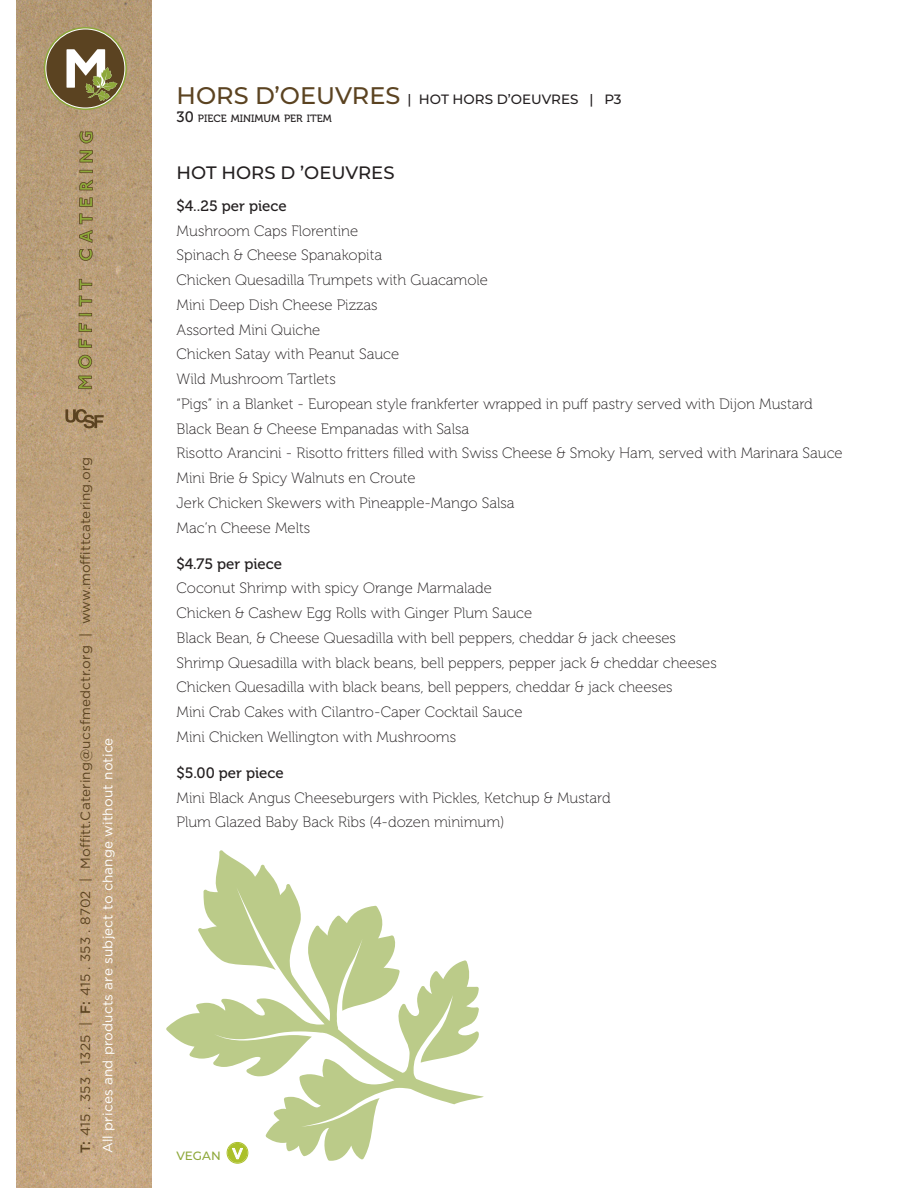
<style>
.page{position:relative;width:918px;height:1188px;background:#fff}
.page>*{position:absolute;margin:0;border:0;box-sizing:border-box;transform-origin:0 0}
.select_one_of_the_following{font:500 18px "Montserrat";color:#231f20}
.item_after_BL{font:15px "Museo 100";color:#231f20}
.catering_options{font:15px "Museo 500";color:#231f20}
.menu_BL{font:15px "Museo 500";color:#231f20}
.t1{font:13.5px/22.5px "Gotham";letter-spacing:.015em;color:#5b4321}
.item_before_BL{font:500 13.5px "Montserrat";color:#231f20}
.t2{font:500 12px "Montserrat";color:#8ea83a}
.item_before_BL-2{font:10.5px "Museo 500";color:#231f20}
.s1{font-weight:500}
.s2{color:#fff}
.s3{font-size:24px;color:#5b4321}
.s4{font-size:15px}
</style>
<div class="page">
<img style="left:17px;top:0;width:135px;height:1188px">
<svg style="left:78px;top:376px;width:16px;height:13px"></svg>
<svg style="left:78px;top:355px;width:14px;height:14px"></svg>
<svg style="left:78px;top:339px;width:14px;height:9px"></svg>
<svg style="left:79px;top:323px;width:13px;height:9px"></svg>
<svg style="left:79px;top:313px;width:13px;height:3px"></svg>
<svg style="left:79px;top:296px;width:13px;height:10px"></svg>
<svg style="left:79px;top:279px;width:13px;height:11px"></svg>
<svg style="left:79px;top:249px;width:14px;height:12px"></svg>
<svg style="left:79px;top:230px;width:14px;height:13px"></svg>
<svg style="left:79px;top:213px;width:14px;height:11px"></svg>
<svg style="left:79px;top:197px;width:14px;height:10px"></svg>
<svg style="left:79px;top:179px;width:14px;height:11px"></svg>
<svg style="left:79px;top:170px;width:14px;height:3px"></svg>
<svg style="left:79px;top:150px;width:14px;height:13px"></svg>
<svg style="left:79px;top:131px;width:15px;height:13px"></svg>
<svg style="left:44px;top:27px;width:83px;height:83px;background:#8e7f5a"></svg>
<svg style="left:65px;top:409px;width:39px;height:19px"></svg>
<svg style="left:166px;top:850px;width:228px;height:259px"></svg>
<div style="left:227px;top:1142px;width:21px;height:21px;border:1px solid #abc02a;border-radius:50%"></div>
<div style="left:228px;top:1143px;width:19px;height:20px;background:#abc02a;border-radius:50%"></div>
<svg style="left:232px;top:1148px;width:11px;height:11px"></svg>
<svg style="left:80px;top:836px;width:10px;height:12px"></svg>
<svg style="left:80px;top:552px;width:10px;height:12px"></svg>
<p class="t1" style="left:74px;top:1153px;width:698px;rotate:-90deg"><span class="s1">T:</span> 415 . 353 . 1325 | <span class="s1">F:</span> 415 . 353 . 8702 | Mo tt.Catering@ucsfmedctr.org | www.mo ttcatering.org<br><span class="s2">All prices and products are subject to change without notice</span></p>
<p class="item_before_BL" style="left:177px;top:89px;width:446px"><span class="s3">HORS D’OEUVRES</span> | HOT HORS D’OEUVRES | P3</p>
<p class="item_before_BL-2" style="left:177px;top:112px;width:157px"><span class="s4">30</span> PIECE MINIMUM PER ITEM</p>
<p class="select_one_of_the_following" style="left:177px;top:160px;width:219px">HOT HORS D ’OEUVRES</p>
<p class="menu_BL" style="left:177px;top:198px;width:112px">$4..25 per piece</p>
<p class="item_after_BL" style="left:177px;top:223px;width:183px">Mushroom Caps Florentine</p>
<p class="item_after_BL" style="left:177px;top:247px;width:207px">Spinach &amp; Cheese Spanakopita</p>
<p class="item_after_BL" style="left:177px;top:272px;width:313px">Chicken Quesadilla Trumpets with Guacamole</p>
<p class="item_after_BL" style="left:177px;top:297px;width:202px">Mini Deep Dish Cheese Pizzas</p>
<p class="item_after_BL" style="left:177px;top:322px;width:145px">Assorted Mini Quiche</p>
<p class="item_after_BL" style="left:177px;top:346px;width:224px">Chicken Satay with Peanut Sauce</p>
<p class="item_after_BL" style="left:177px;top:371px;width:161px">Wild Mushroom Tartlets</p>
<p class="item_after_BL" style="left:177px;top:396px;width:638px">“Pigs” in a Blanket - European style frankferter wrapped in puff pastry served with Dijon Mustard</p>
<p class="item_after_BL" style="left:177px;top:421px;width:294px">Black Bean &amp; Cheese Empanadas with Salsa</p>
<p class="item_after_BL" style="left:177px;top:445px;width:668px">Risotto Arancini - Risotto fritters filled with Swiss Cheese &amp; Smoky Ham, served with Marinara Sauce</p>
<p class="item_after_BL" style="left:177px;top:470px;width:240px">Mini Brie &amp; Spicy Walnuts en Croute</p>
<p class="item_after_BL" style="left:177px;top:495px;width:339px">Jerk Chicken Skewers with Pineapple-Mango Salsa</p>
<p class="item_after_BL" style="left:177px;top:520px;width:135px">Mac’n Cheese Melts</p>
<p class="catering_options" style="left:177px;top:555px;width:107px">$4.75 per piece</p>
<p class="item_after_BL" style="left:177px;top:580px;width:317px">Coconut Shrimp with spicy Orange Marmalade</p>
<p class="item_after_BL" style="left:177px;top:605px;width:357px">Chicken &amp; Cashew Egg Rolls with Ginger Plum Sauce</p>
<p class="item_after_BL" style="left:177px;top:630px;width:501px">Black Bean, &amp; Cheese Quesadilla with bell peppers, cheddar &amp; jack cheeses</p>
<p class="item_after_BL" style="left:177px;top:655px;width:542px">Shrimp Quesadilla with black beans, bell peppers, pepper jack &amp; cheddar cheeses</p>
<p class="item_after_BL" style="left:177px;top:679px;width:497px">Chicken Quesadilla with black beans, bell peppers, cheddar &amp; jack cheeses</p>
<p class="item_after_BL" style="left:177px;top:704px;width:347px">Mini Crab Cakes with Cilantro-Caper Cocktail Sauce</p>
<p class="item_after_BL" style="left:177px;top:729px;width:281px">Mini Chicken Wellington with Mushrooms</p>
<p class="catering_options" style="left:177px;top:765px;width:109px">$5.00 per piece</p>
<p class="item_after_BL" style="left:177px;top:790px;width:435px">Mini Black Angus Cheeseburgers with Pickles, Ketchup &amp; Mustard</p>
<p class="item_after_BL" style="left:177px;top:814px;width:330px">Plum Glazed Baby Back Ribs (4-dozen minimum)</p>
<p class="t2" style="left:177px;top:1147px;width:46px">VEGAN</p>
</div>
